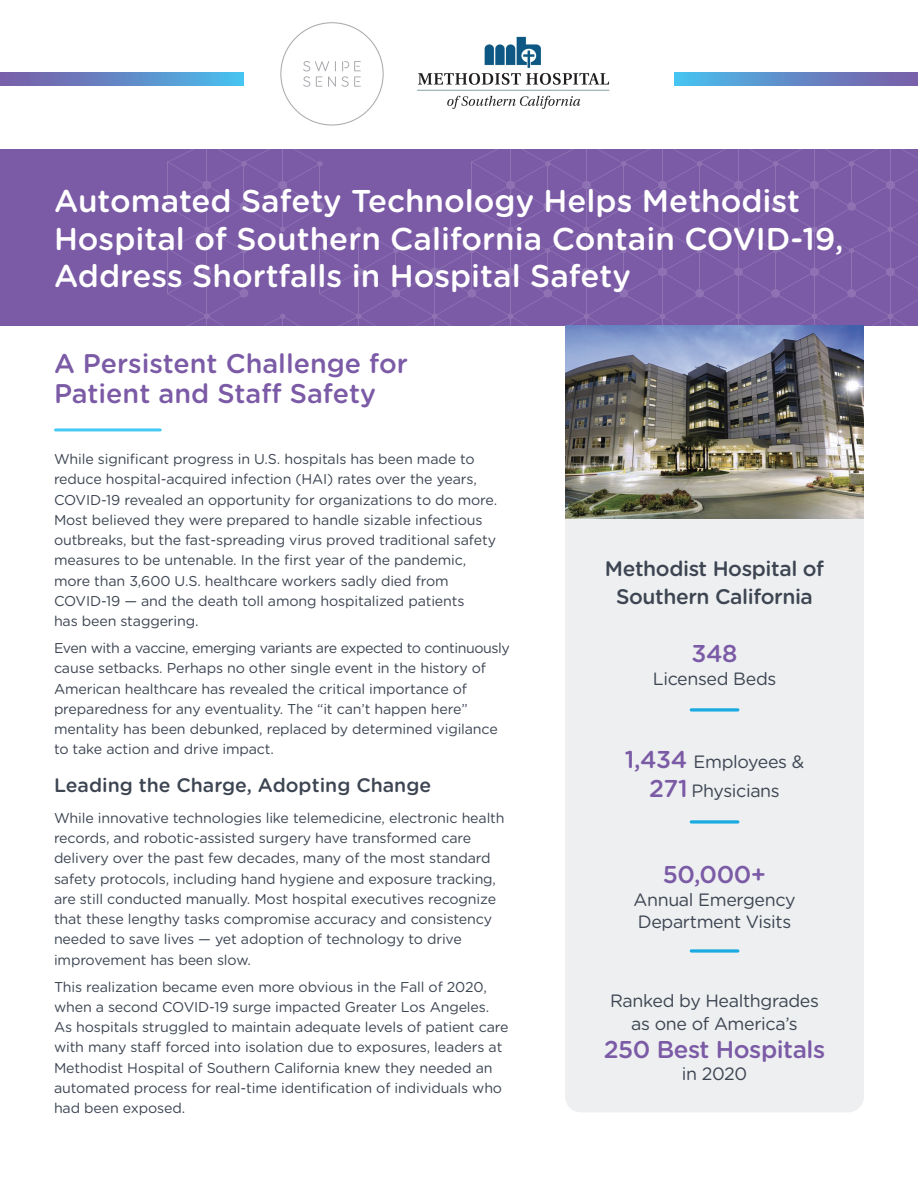
<style>
.page{position:relative;width:918px;height:1188px;background:#fff}
.page>*{position:absolute;margin:0;border:0;box-sizing:border-box;transform-origin:0 0}
.t1{font:500 31.5px/37.5px "Gotham Rounded";color:#fff}
.t2{font:500 27px/30px "Gotham Rounded";color:#7b5aa6}
.t3{font:500 24.3px "Gotham Rounded";letter-spacing:-.02em;color:#7b5aa6}
.t4{font:500 21px/27.8px "Gotham Rounded";letter-spacing:-.02em;color:#3d4552;text-align:center}
.t5{font:500 19.5px "Gotham Rounded";color:#3d4552}
.t6{font:17.85px/22.8px "Gotham Rounded";letter-spacing:-.02em;color:#3d4552;text-align:center}
.t7{font:14.25px/20.2px "Gotham Rounded";letter-spacing:-.01em;color:#3d4552}
.s1{font-weight:500;font-size:24.3px;color:#7b5aa6}
</style>
<div class="page">
<div style="left:0;top:149px;width:918px;height:176px;background:#7b5aa6"></div>
<svg style="left:167px;top:149px;width:751px;height:177px"></svg>
<svg style="left:675px;top:72px;width:243px;height:14px;background:#618cc8"></svg>
<svg style="left:0;top:72px;width:243px;height:14px;background:#618bc8"></svg>
<svg style="left:280px;top:22px;width:104px;height:104px"></svg>
<div style="left:565px;top:453px;width:299px;height:659px;background:#edeff0;border-radius:16px"></div>
<img style="left:565px;top:326px;width:299px;height:192px">
<svg style="left:691px;top:708px;width:47px;height:4px"></svg>
<svg style="left:691px;top:820px;width:47px;height:4px"></svg>
<svg style="left:691px;top:949px;width:47px;height:4px"></svg>
<hr style="left:56px;top:428px;width:104px;height:3px;background:#44c8f4">
<img style="left:417px;top:36px;width:193px;height:73px">
<h1 class="t1" style="left:54px;top:181px;width:791px">Automated Safety Technology Helps Methodist<br>Hospital of Southern California Contain COVID-19,<br>Address Shortfalls in Hospital Safety</h1>
<h2 class="t2" style="left:54px;top:348px;width:356px">A Persistent Challenge for<br>Patient and Staff Safety</h2>
<p class="t7" style="left:54px;top:448px;width:445px">While significant progress in U.S. hospitals has been made to reduce hospital-acquired infection (HAI) rates over the years, COVID-19 revealed an opportunity for organizations to do more.<br>Most believed they were prepared to handle sizable infectious outbreaks, but the fast-spreading virus proved traditional safety measures to be untenable. In the first year of the pandemic, more than 3,600 U.S. healthcare workers sadly died from COVID-19 — and the death toll among hospitalized patients<br>has been staggering.</p>
<p class="t7" style="left:54px;top:637px;width:457px">Even with a vaccine, emerging variants are expected to continuously cause setbacks. Perhaps no other single event in the history of American healthcare has revealed the critical importance of preparedness for any eventuality. The “it can’t happen here” mentality has been debunked, replaced by determined vigilance to take action and drive impact.</p>
<h3 class="t5" style="left:54px;top:771px;width:379px">Leading the Charge, Adopting Change</h3>
<p class="t7" style="left:54px;top:807px;width:452px">While innovative technologies like telemedicine, electronic health records, and robotic-assisted surgery have transformed care delivery over the past few decades, many of the most standard safety protocols, including hand hygiene and exposure tracking, are still conducted manually. Most hospital executives recognize that these lengthy tasks compromise accuracy and consistency needed to save lives — yet adoption of technology to drive improvement has been slow.</p>
<p class="t7" style="left:54px;top:976px;width:456px">This realization became even more obvious in the Fall of 2020, when a second COVID-19 surge impacted Greater Los Angeles.<br>As hospitals struggled to maintain adequate levels of patient care with many staff forced into isolation due to exposures, leaders at Methodist Hospital of Southern California knew they needed an automated process for real-time identification of individuals who had been exposed.</p>
<h3 class="t4" style="left:605px;top:554px;width:221px">Methodist Hospital of<br>Southern California</h3>
<h3 class="t3" style="left:692px;top:636px;width:47px">348</h3>
<p class="t6" style="left:653px;top:667px;width:125px">Licensed Beds</p>
<p class="t6" style="left:625px;top:746px;width:181px;line-height:29.2px"><span class="s1">1,434</span> Employees &amp;<br><span class="s1">271</span> Physicians</p>
<h3 class="t3" style="left:663px;top:857px;width:105px">50,000+</h3>
<p class="t6" style="left:634px;top:887px;width:164px;text-align:left">Annual Emergency<br>Department Visits</p>
<p class="t6" style="left:610px;top:989px;width:210px">Ranked by Healthgrades as one of America’s</p>
<h3 class="t3" style="left:604px;top:1032px;width:223px">250 Best Hospitals</h3>
<p class="t6" style="left:682px;top:1062px;width:67px">in 2020</p>
</div>
